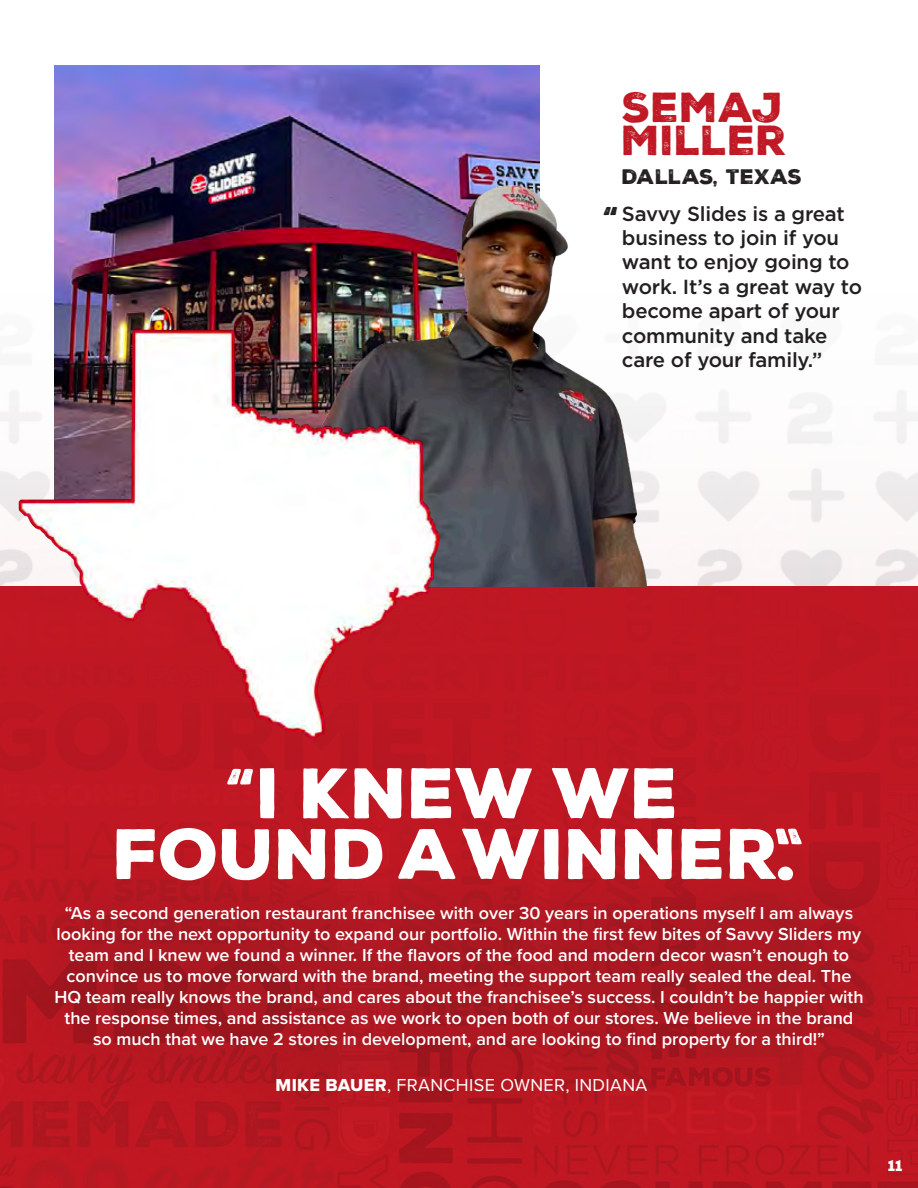
<style>
.page{position:relative;width:918px;height:1188px;background:#fff}
.page>*{position:absolute;margin:0;border:0;box-sizing:border-box;transform-origin:0 0}
.t1{font:40.65px "Nexa Rust Sans Black 1";color:#c01824}
.t2{font:30.45px "Nexa Rust Sans Black 1";color:#231f20}
.t3{font:500 20.4px/24.5px "Gotham";letter-spacing:-.01em;color:#231f20}
.t4{font:20.4px "Nexa Rust Sans Black 1";letter-spacing:-.01em;color:#231f20}
.t5{font:600 18px/21px "Proxima Nova";color:#fff;text-align:center}
.t6{font:18px "Proxima Nova";letter-spacing:.02em;color:#fff}
.t7{font:900 15px "Nexa Rust Sans";color:#fff}
.s1{font-family:"Proxima Nova Extrabld"}
</style>
<div class="page">
<img style="left:0;top:392px;width:918px;height:796px">
<img style="left:54px;top:65px;width:486px;height:252px">
<img style="left:278px;top:172px;width:392px;height:414px">
<img style="left:18px;top:317px;width:421px;height:429px">
<div style="left:0;top:842px;width:918px;height:269px;background:#231f20;opacity:.75"></div>
<div style="left:217px;top:1012px;width:484px;height:146px;background:#231f20;opacity:.75"></div>
<svg style="left:227px;top:769px;width:26px;height:16px"></svg>
<svg style="left:397px;top:825px;width:405px;height:56px"></svg>
<svg style="left:116px;top:825px;width:266px;height:56px"></svg>
<svg style="left:260px;top:767px;width:272px;height:52px"></svg>
<svg style="left:552px;top:767px;width:124px;height:52px"></svg>
<p class="t1" style="left:622px;top:79px;width:163px">SEMAJ</p>
<p class="t1" style="left:622px;top:113px;width:167px">MILLER</p>
<p class="t4" style="left:622px;top:163px;width:182px">DALLAS, TEXAS</p>
<p class="t3" style="left:622px;top:201px;width:242px">Savvy Slides is a great business to join if you want to enjoy going to work. It’s a great way to become apart of your community and take care of your family.”</p>
<p class="t2" style="left:603px;top:197px;width:18px">“</p>
<p class="t5" style="left:54px;top:902px;width:811px">“As a second generation restaurant franchisee with over 30 years in operations myself I am always looking for the next opportunity to expand our portfolio. Within the first few bites of Savvy Sliders my team and I knew we found a winner. If the flavors of the food and modern decor wasn’t enough to convince us to move forward with the brand, meeting the support team really sealed the deal. The HQ team really knows the brand, and cares about the franchisee’s success. I couldn’t be happier with the response times, and assistance as we work to open both of our stores. We believe in the brand so much that we have 2 stores in development, and are looking to find property for a third!”</p>
<p class="t6" style="left:276px;top:1072px;width:373px"><span class="s1">MIKE BAUER</span>, FRANCHISE OWNER, INDIANA</p>
<p class="t7" style="left:888px;top:1155px;width:16px">11</p>
</div>
